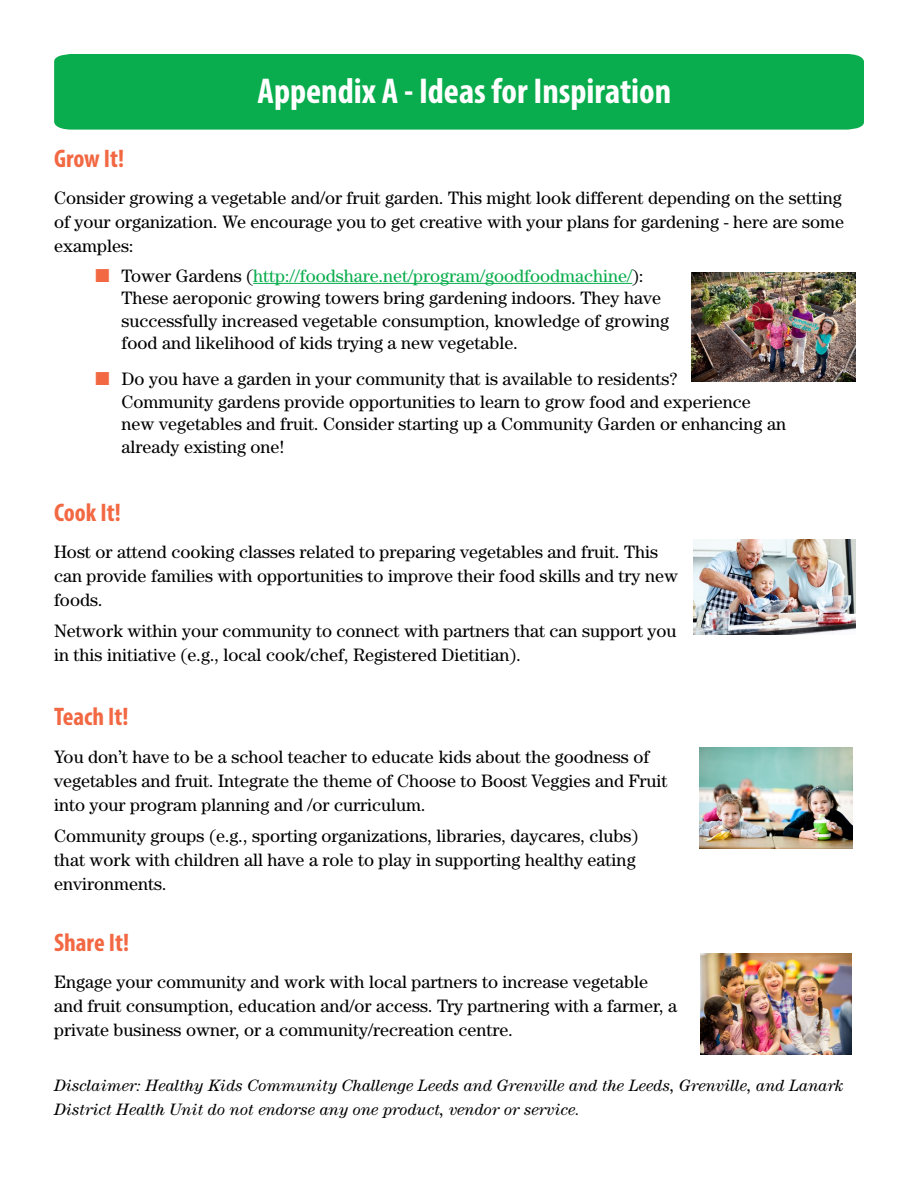
<style>
.page{position:relative;width:918px;height:1188px;background:#fff}
.page>*{position:absolute;margin:0;border:0;box-sizing:border-box;transform-origin:0 0}
.t1{font:700 condensed 36px "Myriad Pro";color:#fff}
.t2{font:700 condensed 25.5px "Myriad Pro";color:#f26843}
.t3{font:18px/24px "Century";color:#000}
.t4{font:italic 16.5px/24px "Century";color:#000}
.s1{color:#0aad4d}
</style>
<div class="page">
<div style="left:54px;top:54px;width:810px;height:76px;background:#0aad4d"></div>
<hr style="left:253px;top:283px;width:379px;height:1px;background:#0aad4d">
<img style="left:693px;top:539px;width:162px;height:95px">
<img style="left:699px;top:748px;width:153px;height:100px">
<img style="left:701px;top:954px;width:150px;height:100px">
<img style="left:691px;top:272px;width:164px;height:110px">
<h1 class="t1" style="left:258px;top:68px;width:415px">Appendix A - Ideas for Inspiration</h1>
<h2 class="t2" style="left:54px;top:142px;width:72px">Grow It!</h2>
<p class="t3" style="left:54px;top:186px;width:792px">Consider growing a vegetable and/or fruit garden. This might look different depending on the setting of your organization. We encourage you to get creative with your plans for gardening - here are some examples:</p>
<p class="t3" style="left:122px;top:264px;width:549px;line-height:22.5px">Tower Gardens (<span class="s1">http://foodshare.net/program/goodfoodmachine/</span>):<br>These aeroponic growing towers bring gardening indoors. They have successfully increased vegetable consumption, knowledge of growing food and likelihood of kids trying a new vegetable.</p>
<p class="t3" style="left:122px;top:367px;width:666px;line-height:22.5px">Do you have a garden in your community that is available to residents?<br>Community gardens provide opportunities to learn to grow food and experience new vegetables and fruit. Consider starting up a Community Garden or enhancing an already existing one!</p>
<h2 class="t2" style="left:54px;top:496px;width:68px">Cook It!</h2>
<p class="t3" style="left:54px;top:540px;width:626px">Host or attend cooking classes related to preparing vegetables and fruit. This can provide families with opportunities to improve their food skills and try new foods.</p>
<p class="t3" style="left:54px;top:618px;width:624px">Network within your community to connect with partners that can support you in this initiative (e.g., local cook/chef, Registered Dietitian).</p>
<h2 class="t2" style="left:54px;top:701px;width:76px">Teach It!</h2>
<p class="t3" style="left:54px;top:744px;width:615px">You don’t have to be a school teacher to educate kids about the goodness of vegetables and fruit. Integrate the theme of Choose to Boost Veggies and Fruit into your program planning and /or curriculum.</p>
<p class="t3" style="left:54px;top:823px;width:586px">Community groups (e.g., sporting organizations, libraries, daycares, clubs) that work with children all have a role to play in supporting healthy eating environments.</p>
<h2 class="t2" style="left:54px;top:926px;width:77px">Share It!</h2>
<p class="t3" style="left:54px;top:970px;width:625px">Engage your community and work with local partners to increase vegetable and fruit consumption, education and/or access. Try partnering with a farmer, a private business owner, or a community/recreation centre.</p>
<p class="t4" style="left:54px;top:1073px;width:791px">Disclaimer: Healthy Kids Community Challenge Leeds and Grenville and the Leeds, Grenville, and Lanark<br>District Health Unit do not endorse any one product, vendor or service.</p>
</div>
